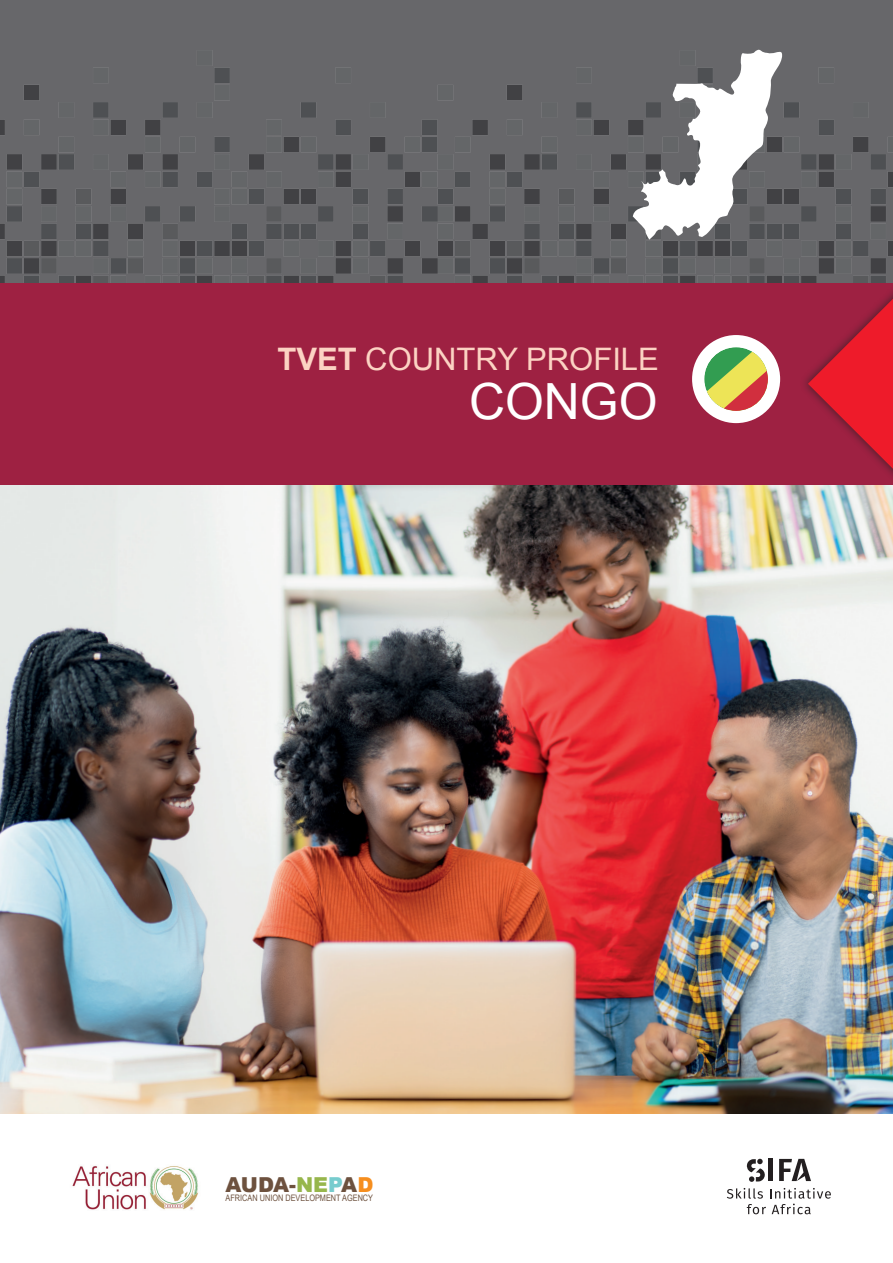
<style>
.page{position:relative;width:893px;height:1263px;background:#fff}
.page>*{position:absolute;margin:0;border:0;box-sizing:border-box;transform-origin:0 0}
.t1{font:49.95px "Arial";color:#fff}
.t2{font:31.05px "Arial";color:#fcd3c3}
.t3{font:900 20.55px "Arial";color:#6d513e}
.t4{font:9px "Arial Narrow";color:#6d513e}
.s1{font-weight:700}
.s2{color:#97b64c}
.s3{color:#77ccce}
.s4{color:#f68e1e}
</style>
<div class="page">
<img style="left:0;top:0;width:893px;height:283px">
<img style="left:0;top:484px;width:893px;height:630px">
<div style="left:0;top:283px;width:893px;height:201px;background:#9e2142"></div>
<div style="left:693px;top:336px;width:86px;height:86px;background:#fff;border-radius:50%"></div>
<div style="left:692px;top:335px;width:88px;height:88px;border:3px solid #fff;border-radius:50%"></div>
<svg style="left:704px;top:347px;width:64px;height:64px"></svg>
<svg style="left:707px;top:352px;width:61px;height:59px;background:#bfb36b"></svg>
<div style="left:800px;top:111px;width:93px;height:546px;background:#231f20;opacity:.75"></div>
<svg style="left:808px;top:299px;width:85px;height:170px"></svg>
<svg style="left:727px;top:1188px;width:104px;height:26px"></svg>
<svg style="left:746px;top:1159px;width:19px;height:23px"></svg>
<hr style="left:769px;top:1159px;width:4px;height:22px;background:#231f20">
<svg style="left:779px;top:1159px;width:32px;height:22px"></svg>
<img style="left:72px;top:1166px;width:126px;height:44px">
<svg style="left:633px;top:49px;width:150px;height:191px"></svg>
<h2 class="t2" style="left:277px;top:339px;width:383px"><span class="s1">TVET</span> COUNTRY PROFILE</h2>
<h1 class="t1" style="left:469px;top:369px;width:190px">CONGO</h1>
<h3 class="t3" style="left:226px;top:1169px;width:149px">AUDA-<span class="s2">NE</span><span class="s3">P</span>A<span class="s4">D</span></h3>
<p class="t4" style="left:226px;top:1191px;width:149px">AFRICAN UNION DEVELOPMENT AGENCY</p>
</div>
